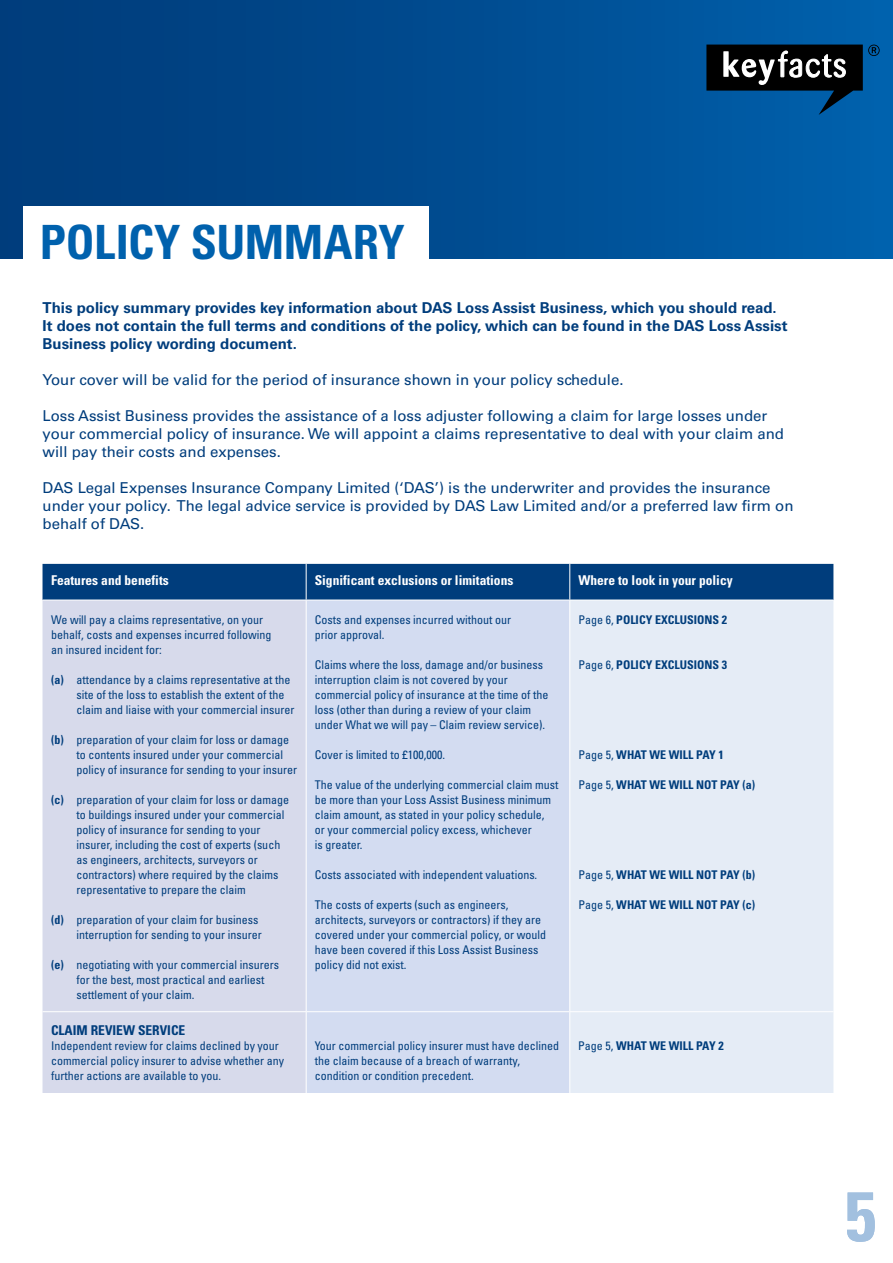
<style>
.page{position:relative;width:893px;height:1263px;background:#fff}
.page>*{position:absolute;margin:0;border:0;box-sizing:border-box;transform-origin:0 0}
.t1{font:700 condensed 69.75px "Univers LT Std";color:#a2c0df}
.t2{font:700 condensed 47.25px "Univers LT Std";letter-spacing:-.01em;color:#0061ad}
.t3{font:15px/18px "Univers LT Std";color:#003d7c}
.t4{font:700 15px/18px "Univers LT Std";color:#003d7c}
.t5{font:700 condensed 13.5px "Univers LT Std";color:#fff}
.t6{font:700 condensed 13.5px "Univers LT Std";color:#003d7c}
.t7{font:condensed 12px/15px "Univers LT Std";color:#003d7c}
.t8{font:700 condensed 12px "Univers LT Std";color:#003d7c}
.s1{font-weight:700}
.s2{font-weight:400}
</style>
<div class="page">
<div style="left:0;top:0;width:893px;height:259px;background:linear-gradient(to right,#033c79,#005faa)"></div>
<div style="left:23px;top:207px;width:405px;height:90px;background:#fff"></div>
<svg style="left:706px;top:45px;width:174px;height:70px;background:#1a3e5b"></svg>
<div style="left:43px;top:564px;width:790px;height:36px;background:#003d7c"></div>
<div style="left:43px;top:601px;width:263px;height:492px;background:#d7daeb"></div>
<div style="left:307px;top:601px;width:262px;height:492px;background:#d3dcf1"></div>
<div style="left:570px;top:601px;width:263px;height:492px;background:#e5ecf6"></div>
<hr style="left:43px;top:1011px;width:263px;height:1px;background:#fff">
<hr style="left:306px;top:1011px;width:264px;height:1px;background:#fff">
<hr style="left:306px;top:564px;width:1px;height:36px;background:#fff">
<hr style="left:569px;top:564px;width:1px;height:36px;background:#fff">
<hr style="left:570px;top:1011px;width:263px;height:1px;background:#fff">
<h2 class="t2" style="left:40px;top:213px;width:367px">POLICY SUMMARY</h2>
<p class="t4" style="left:43px;top:298px;width:747px">This policy summary provides key information about DAS Loss Assist Business, which you should read.<br>It does not contain the full terms and conditions of the policy, which can be found in the DAS Loss Assist<br>Business policy wording document.</p>
<p class="t3" style="left:43px;top:370px;width:583px">Your cover will be valid for the period of insurance shown in your policy schedule.</p>
<p class="t3" style="left:43px;top:406px;width:743px">Loss Assist Business provides the assistance of a loss adjuster following a claim for large losses under your commercial policy of insurance. We will appoint a claims representative to deal with your claim and will pay their costs and expenses.</p>
<p class="t3" style="left:43px;top:478px;width:753px">DAS Legal Expenses Insurance Company Limited (‘DAS’) is the underwriter and provides the insurance under your policy. The legal advice service is provided by DAS Law Limited and/or a preferred law firm on behalf of DAS.</p>
<p class="t5" style="left:51px;top:572px;width:119px">Features and benefits</p>
<p class="t5" style="left:315px;top:572px;width:200px">Significant exclusions or limitations</p>
<p class="t5" style="left:578px;top:572px;width:156px">Where to look in your policy</p>
<p class="t7" style="left:51px;top:612px;width:222px">We will pay a claims representative, on your behalf, costs and expenses incurred following an insured incident for:</p>
<p class="t7" style="left:77px;top:672px;width:219px;text-indent:-26px"><span class="s1">(a)</span> attendance by a claims representative at the site of the loss to establish the extent of the claim and liaise with your commercial insurer</p>
<p class="t7" style="left:77px;top:732px;width:222px;text-indent:-26px"><span class="s1">(b)</span> preparation of your claim for loss or damage to contents insured under your commercial policy of insurance for sending to your insurer</p>
<p class="t7" style="left:77px;top:792px;width:214px;text-indent:-26px"><span class="s1">(c)</span> preparation of your claim for loss or damage to buildings insured under your commercial policy of insurance for sending to your insurer, including the cost of experts (such as engineers, architects, surveyors or contractors) where required by the claims representative to prepare the claim</p>
<p class="t7" style="left:51px;top:912px;width:212px;text-align:right"><span class="s1">(d)</span> preparation of your claim for business interruption for sending to your insurer</p>
<p class="t7" style="left:77px;top:957px;width:204px;text-indent:-26px"><span class="s1">(e)</span> negotiating with your commercial insurers for the best, most practical and earliest settlement of your claim.</p>
<p class="t7" style="left:315px;top:612px;width:198px">Costs and expenses incurred without our prior approval.</p>
<p class="t7" style="left:315px;top:657px;width:235px">Claims where the loss, damage and/or business interruption claim is not covered by your commercial policy of insurance at the time of the loss (other than during a review of your claim under What we will pay – Claim review service).</p>
<p class="t7" style="left:315px;top:747px;width:132px">Cover is limited to £100,000.</p>
<p class="t7" style="left:315px;top:777px;width:245px">The value of the underlying commercial claim must be more than your Loss Assist Business minimum claim amount, as stated in your policy schedule,<br>or your commercial policy excess, whichever<br>is greater.</p>
<p class="t7" style="left:315px;top:867px;width:224px">Costs associated with independent valuations.</p>
<p class="t7" style="left:315px;top:897px;width:233px">The costs of experts (such as engineers, architects, surveyors or contractors) if they are covered under your commercial policy, or would have been covered if this Loss Assist Business policy did not exist.</p>
<p class="t8" style="left:578px;top:612px;width:150px"><span class="s2">Page 6,</span> POLICY EXCLUSIONS 2</p>
<p class="t8" style="left:578px;top:657px;width:150px"><span class="s2">Page 6,</span> POLICY EXCLUSIONS 3</p>
<p class="t8" style="left:578px;top:747px;width:147px"><span class="s2">Page 5,</span> WHAT WE WILL PAY 1</p>
<p class="t8" style="left:578px;top:777px;width:178px"><span class="s2">Page 5,</span> WHAT WE WILL NOT PAY (a)</p>
<p class="t8" style="left:578px;top:867px;width:178px"><span class="s2">Page 5,</span> WHAT WE WILL NOT PAY (b)</p>
<p class="t8" style="left:578px;top:897px;width:178px"><span class="s2">Page 5,</span> WHAT WE WILL NOT PAY (c)</p>
<p class="t6" style="left:51px;top:1022px;width:136px">CLAIM REVIEW SERVICE</p>
<p class="t7" style="left:51px;top:1038px;width:235px">Independent review for claims declined by your commercial policy insurer to advise whether any further actions are available to you.</p>
<p class="t7" style="left:315px;top:1038px;width:246px">Your commercial policy insurer must have declined the claim because of a breach of warranty, condition or condition precedent.</p>
<p class="t8" style="left:578px;top:1038px;width:147px"><span class="s2">Page 5,</span> WHAT WE WILL PAY 2</p>
<h1 class="t1" style="left:845px;top:1173px;width:32px">5</h1>
</div>
